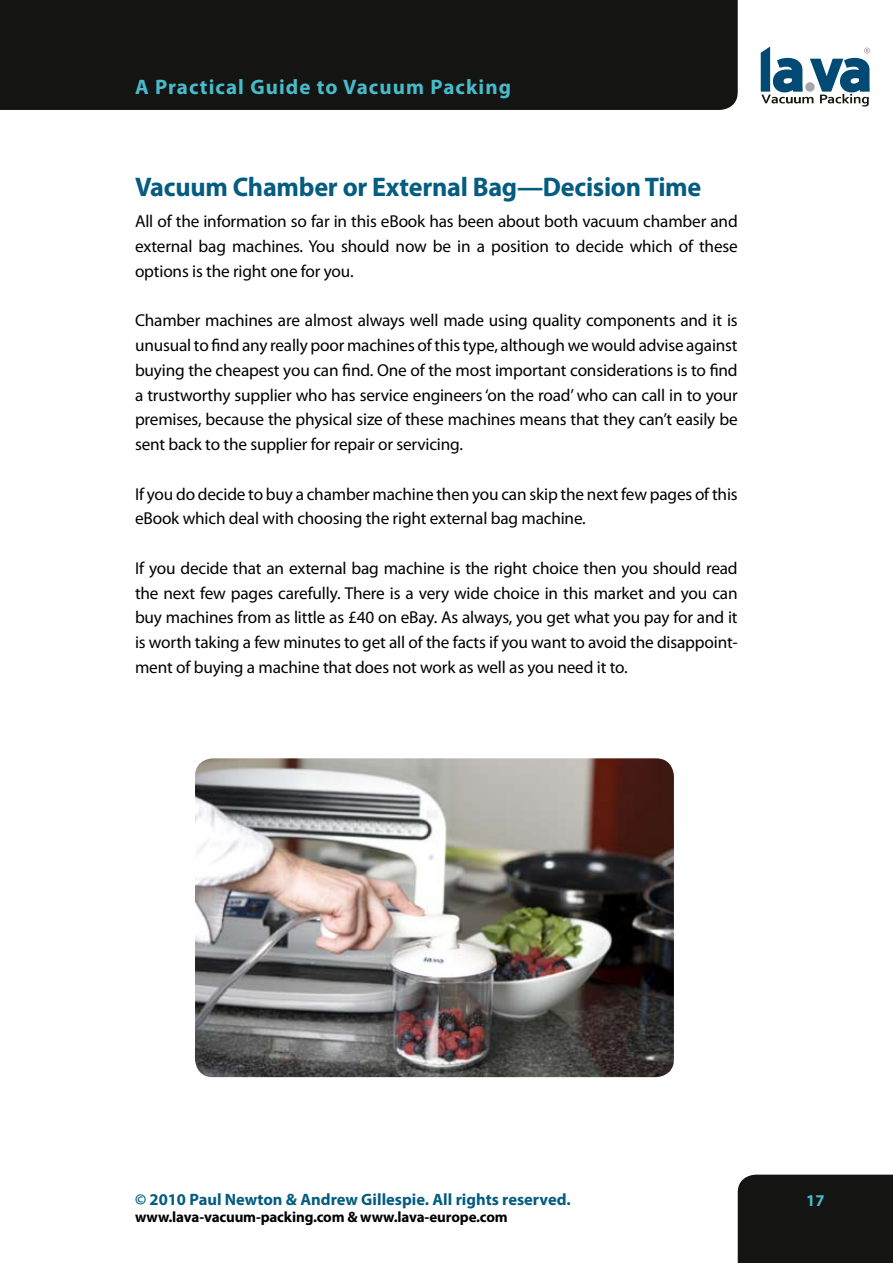
<style>
.page{position:relative;width:893px;height:1263px;background:#fff}
.page>*{position:absolute;margin:0;border:0;box-sizing:border-box;transform-origin:0 0}
.t1{font:700 27px "Myriad Pro";letter-spacing:-.01em;color:#045c80}
.t2{font:700 21px "Myriad Pro";letter-spacing:.05em;color:#47bbca}
.t3{font:17.25px/24.8px "Myriad Pro";letter-spacing:-.01em;color:#000;text-align:justify}
.t4{font:700 16.5px "Myriad Pro";color:#045c80}
.t5{font:700 16.5px "Myriad Pro";color:#47bbca}
.t6{font:700 15px "Myriad Pro";letter-spacing:-.01em;color:#000}
</style>
<div class="page">
<div style="left:0;top:0;width:738px;height:110px;background:#141413"></div>
<div style="left:738px;top:1175px;width:155px;height:88px;background:#141413"></div>
<svg style="left:760px;top:46px;width:111px;height:61px"></svg>
<img style="left:195px;top:758px;width:479px;height:319px;border-radius:18px">
<p class="t2" style="left:135px;top:74px;width:378px">A Practical Guide to Vacuum Packing</p>
<h1 class="t1" style="left:135px;top:169px;width:568px">Vacuum Chamber or External Bag—Decision Time</h1>
<p class="t3" style="left:135px;top:209px;width:604px">All of the information so far in this eBook has been about both vacuum chamber and external bag machines. You should now be in a position to decide which of these options is the right one for you.</p>
<p class="t3" style="left:135px;top:308px;width:604px">Chamber machines are almost always well made using quality components and it is unusual to find any really poor machines of this type, although we would advise against buying the cheapest you can find. One of the most important considerations is to find a trustworthy supplier who has service engineers ‘on the road’ who can call in to your premises, because the physical size of these machines means that they can’t easily be sent back to the supplier for repair or servicing.</p>
<p class="t3" style="left:135px;top:481px;width:604px">If you do decide to buy a chamber machine then you can skip the next few pages of this eBook which deal with choosing the right external bag machine.</p>
<p class="t3" style="left:135px;top:555px;width:604px">If you decide that an external bag machine is the right choice then you should read the next few pages carefully. There is a very wide choice in this market and you can buy machines from as little as £40 on eBay. As always, you get what you pay for and it is worth taking a few minutes to get all of the facts if you want to avoid the disappoint&shy;ment of buying a machine that does not work as well as you need it to.</p>
<p class="t4" style="left:135px;top:1189px;width:437px">© 2010 Paul Newton &amp; Andrew Gillespie. All rights reserved.</p>
<p class="t6" style="left:135px;top:1207px;width:374px">www.lava-vacuum-packing.com &amp; www.lava-europe.com</p>
<p class="t5" style="left:806px;top:1189px;width:18px">17</p>
</div>
